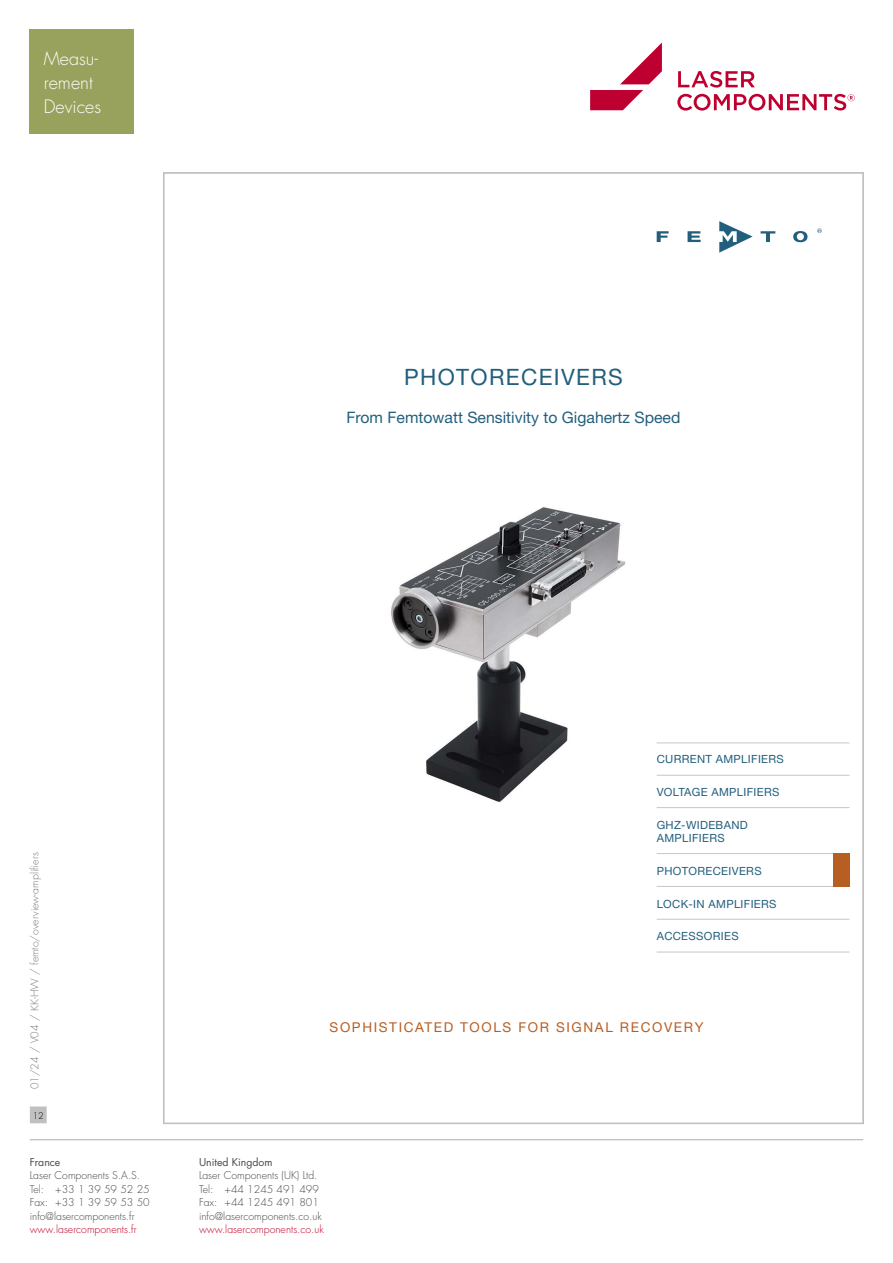
<style>
.page{position:relative;width:893px;height:1263px;background:#fff}
.page>*{position:absolute;margin:0;border:0;box-sizing:border-box;transform-origin:0 0}
.t1{font:22.65px "Helvetica Neue";letter-spacing:.06em;color:#225f7d}
.t2{font:300 18px/24px "Futura Std";color:#fff}
.t3{font:15.75px "Helvetica Neue";color:#225f7d}
.t4{font:13.5px "Helvetica Neue";letter-spacing:.12em;color:#b75e22}
.t5{font:11.25px/13.5px "Helvetica Neue";letter-spacing:.03em;color:#225f7d}
.t6{font:300 10.5px/13.5px "Futura Std";color:#484848}
.t7{font:300 10.5px "Futura Std";color:#be0027}
.t8{font:300 10.5px "Futura Std";color:#7c7c7c}
.t9{font:10.5px "Futura Std";color:#484848}
.t10{font:300 9px "Futura Std";color:#000}
</style>
<div class="page">
<hr style="left:30px;top:1139px;width:833px;height:1px;background:#c0c0c0">
<div style="left:31px;top:1107px;width:15px;height:16px;background:#c0c0c0"></div>
<div style="left:30px;top:1106px;width:17px;height:17px;border:1px solid #c0c0c0"></div>
<svg style="left:677px;top:71px;width:178px;height:40px"></svg>
<svg style="left:590px;top:43px;width:72px;height:67px"></svg>
<img style="left:391px;top:507px;width:235px;height:295px">
<hr style="left:657px;top:775px;width:192px;height:1px;background:#c5c6c6">
<hr style="left:657px;top:743px;width:192px;height:1px;background:#c5c6c6">
<hr style="left:657px;top:919px;width:192px;height:1px;background:#c5c6c6">
<hr style="left:657px;top:952px;width:192px;height:1px;background:#c5c6c6">
<hr style="left:657px;top:853px;width:192px;height:1px;background:#c5c6c6">
<hr style="left:657px;top:886px;width:192px;height:1px;background:#c5c6c6">
<hr style="left:657px;top:807px;width:192px;height:1px;background:#c5c6c6">
<svg style="left:657px;top:231px;width:12px;height:11px"></svg>
<svg style="left:688px;top:231px;width:13px;height:11px"></svg>
<svg style="left:761px;top:231px;width:14px;height:11px"></svg>
<svg style="left:719px;top:221px;width:34px;height:32px"></svg>
<svg style="left:793px;top:231px;width:14px;height:11px"></svg>
<svg style="left:817px;top:228px;width:5px;height:5px"></svg>
<div style="left:833px;top:853px;width:16px;height:34px;background:#b75e22"></div>
<div style="left:30px;top:30px;width:104px;height:104px;background:#98a25d"></div>
<h2 class="t2" style="left:44px;top:47px;width:59px">Measu&shy;rement<br>Devices</h2>
<h1 class="t1" style="left:404px;top:364px;width:220px">PHOTORECEIVERS</h1>
<h3 class="t3" style="left:346px;top:408px;width:335px">From Femtowatt Sensitivity to Gigahertz Speed</h3>
<p class="t8" style="left:28px;top:1089px;width:238px;rotate:-90deg">01/24 / V04 / KK-HW / femto/overview-amplifiers</p>
<p class="t10" style="left:33px;top:1110px;width:13px">12</p>
<p class="t9" style="left:30px;top:1155px;width:32px">France</p>
<p class="t6" style="left:30px;top:1169px;width:121px">Laser Components S.A.S.<br>Tel: +33 1 39 59 52 25<br>Fax: +33 1 39 59 53 50 info@lasercomponents.fr</p>
<p class="t7" style="left:30px;top:1223px;width:108px">www.lasercomponents.fr</p>
<p class="t5" style="left:657px;top:752px;width:129px">CURRENT AMPLIFIERS</p>
<p class="t5" style="left:657px;top:785px;width:124px">VOLTAGE AMPLIFIERS</p>
<p class="t5" style="left:657px;top:818px;width:93px">GHZ-WIDEBAND<br>AMPLIFIERS</p>
<p class="t5" style="left:657px;top:864px;width:106px">PHOTORECEIVERS</p>
<p class="t5" style="left:657px;top:897px;width:121px">LOCK-IN AMPLIFIERS</p>
<p class="t5" style="left:657px;top:929px;width:83px">ACCESSORIES</p>
<p class="t4" style="left:330px;top:1019px;width:375px">SOPHISTICATED TOOLS FOR SIGNAL RECOVERY</p>
<p class="t9" style="left:199px;top:1155px;width:75px">United Kingdom</p>
<p class="t6" style="left:199px;top:1169px;width:124px">Laser Components (UK) Ltd.<br>Tel: +44 1245 491 499<br>Fax: +44 1245 491 801 info@lasercomponents.co.uk</p>
<p class="t7" style="left:199px;top:1223px;width:126px">www.lasercomponents.co.uk</p>
</div>
